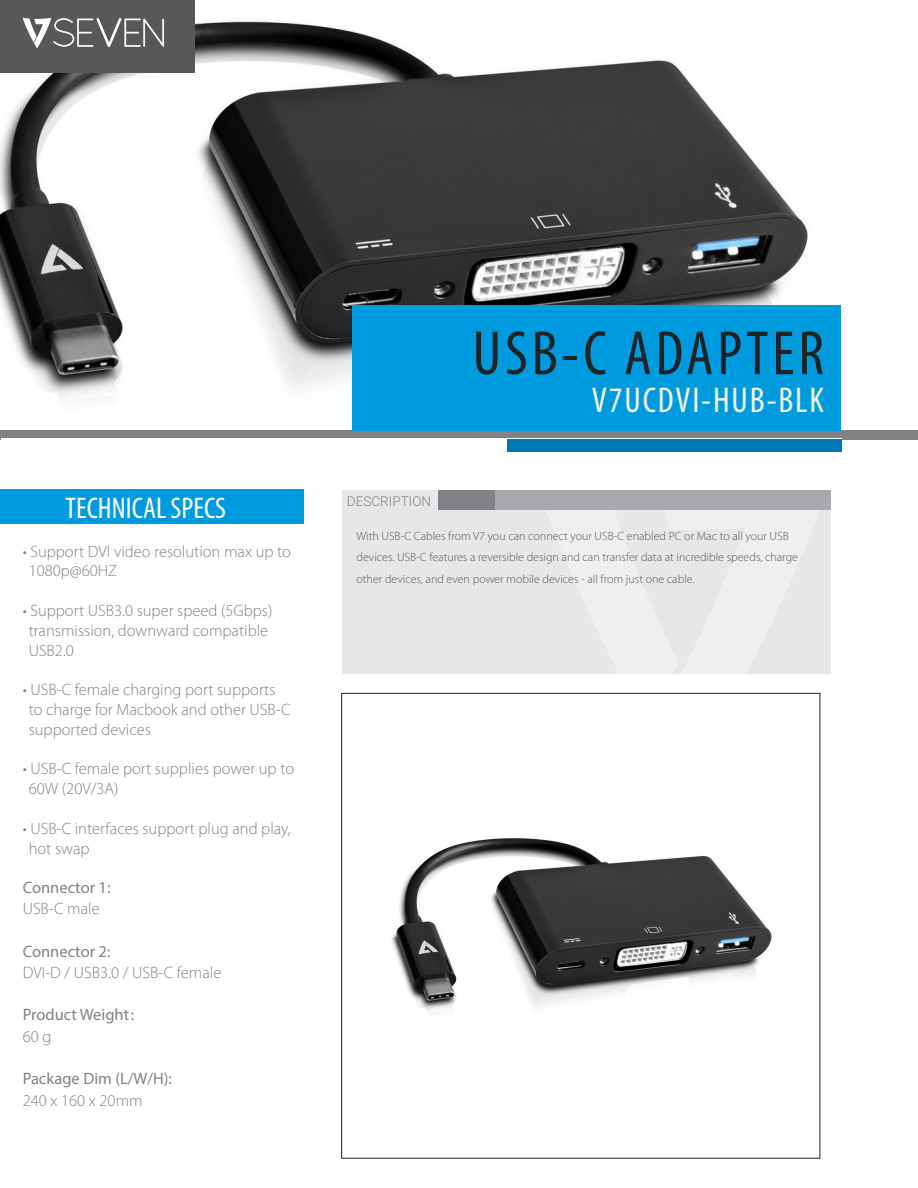
<style>
.page{position:relative;width:918px;height:1188px;background:#fff}
.page>*{position:absolute;margin:0;border:0;box-sizing:border-box;transform-origin:0 0}
.Car_name{font:condensed 63px "Myriad Pro";letter-spacing:.06em;color:#1e2326}
.Car_name-2{font:condensed 36px "Myriad Pro";letter-spacing:.05em;color:#f3f3ed}
.Tech_data_title{font:condensed 30px "Myriad Pro";color:#fff}
.Normal_text_left{font:300 16.5px/19.8px "Myriad Pro";color:#808285}
.Normal_text_left-2{font:16.5px "Myriad Pro";color:#808285}
.Normal_text{font:300 13.5px "Roboto";color:#808285}
.Normal_text-2{font:300 12px/21.3px "Myriad Pro";color:#57585a}
</style>
<div class="page">
<img style="left:0;top:0;width:900px;height:524px">
<div style="left:0;top:490px;width:303px;height:34px;background:#009bde"></div>
<div style="left:342px;top:490px;width:489px;height:183px;background:#e6e7e9"></div>
<div style="left:438px;top:490px;width:393px;height:20px;background:#808285"></div>
<svg style="left:679px;top:460px;width:158px;height:329px"></svg>
<svg style="left:529px;top:460px;width:150px;height:233px"></svg>
<div style="left:495px;top:490px;width:336px;height:20px;background:#a8a9ad"></div>
<div style="left:0;top:0;width:194px;height:72px;background:#57585a"></div>
<svg style="left:23px;top:18px;width:141px;height:30px"></svg>
<div style="left:0;top:430px;width:918px;height:9px;background:#808285"></div>
<div style="left:1px;top:439px;width:841px;height:19px;background:#fff"></div>
<div style="left:507px;top:439px;width:335px;height:13px;background:#0078b8"></div>
<div style="left:352px;top:305px;width:489px;height:125px;background:#009bde"></div>
<img style="left:391px;top:695px;width:422px;height:316px">
<p class="Tech_data_title" style="left:66px;top:490px;width:162px">TECHNICAL SPECS</p>
<p class="Normal_text" style="left:347px;top:492px;width:86px">DESCRIPTION</p>
<p class="Car_name" style="left:472px;top:315px;width:353px">USB-C ADAPTER</p>
<p class="Car_name-2" style="left:592px;top:379px;width:234px">V7UCDVI-HUB-BLK</p>
<p class="Normal_text_left" style="left:29px;top:541px;width:264px;text-indent:-6px">• Support DVI video resolution max up to<br>1080p@60HZ</p>
<p class="Normal_text_left" style="left:29px;top:600px;width:245px;text-indent:-6px">• Support USB3.0 super speed (5Gbps) transmission, downward compatible<br>USB2.0</p>
<p class="Normal_text_left" style="left:29px;top:680px;width:263px;text-indent:-6px">• USB-C female charging port supports to charge for Macbook and other USB-C supported devices</p>
<p class="Normal_text_left" style="left:29px;top:759px;width:267px;text-indent:-6px">• USB-C female port supplies power up to<br>60W (20V/3A)</p>
<p class="Normal_text_left" style="left:29px;top:818px;width:264px;text-indent:-6px">• USB-C interfaces support plug and play, hot swap</p>
<p class="Normal_text_left-2" style="left:23px;top:877px;width:89px">Connector 1:</p>
<p class="Normal_text_left" style="left:23px;top:899px;width:79px">USB-C male</p>
<p class="Normal_text_left-2" style="left:23px;top:941px;width:89px">Connector 2:</p>
<p class="Normal_text_left" style="left:23px;top:962px;width:200px">DVI-D / USB3.0 / USB-C female</p>
<p class="Normal_text_left-2" style="left:23px;top:1005px;width:113px">Product Weight:</p>
<p class="Normal_text_left" style="left:23px;top:1026px;width:30px">60 g</p>
<p class="Normal_text_left-2" style="left:23px;top:1069px;width:151px">Package Dim (L/W/H):</p>
<p class="Normal_text_left" style="left:23px;top:1090px;width:122px">240 x 160 x 20mm</p>
<p class="Normal_text-2" style="left:357px;top:525px;width:443px">With USB-C Cables from V7 you can connect your USB-C enabled PC or Mac to all your USB devices. USB-C features a reversible design and can transfer data at incredible speeds, charge other devices, and even power mobile devices - all from just one cable.</p>
</div>
